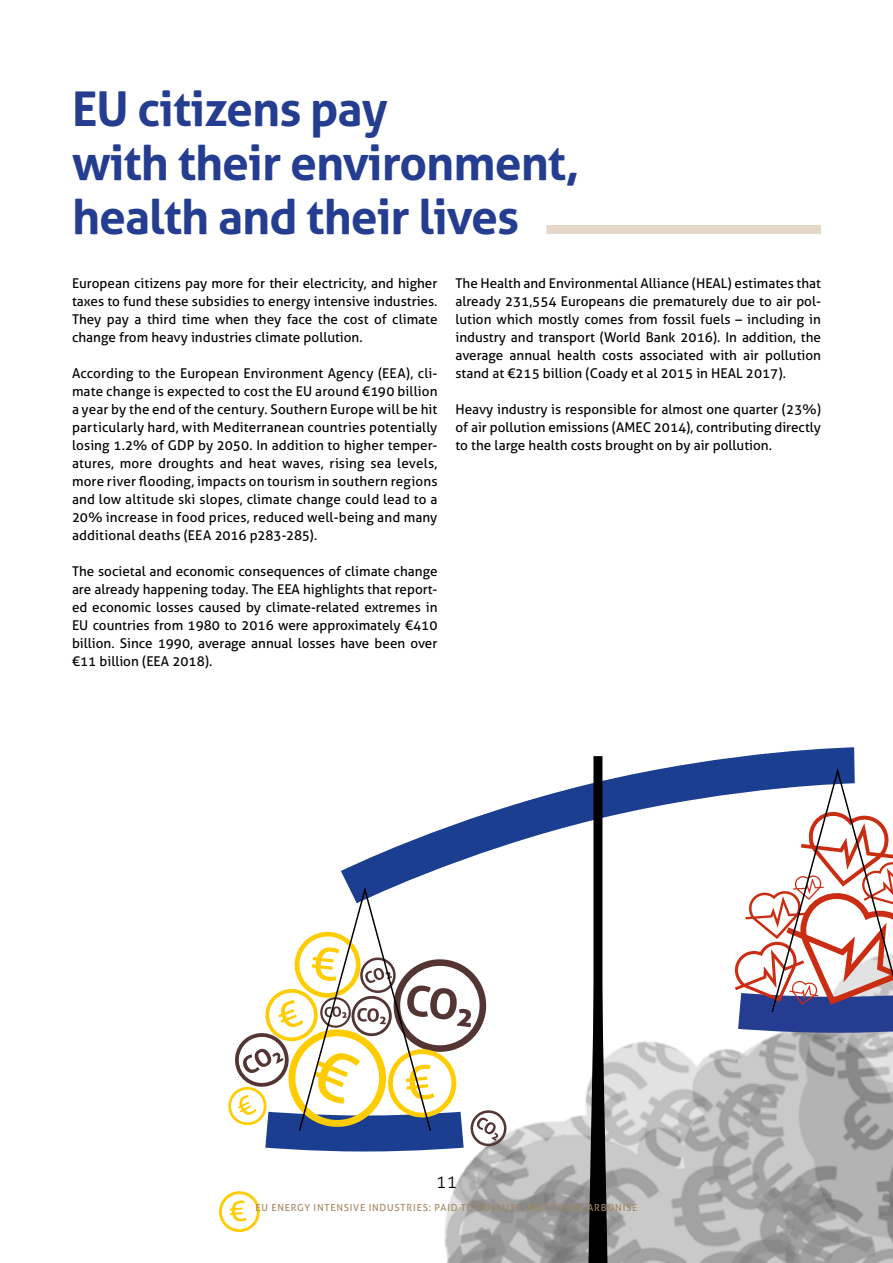
<style>
.page{position:relative;width:893px;height:1263px;background:#fff}
.page>*{position:absolute;margin:0;border:0;box-sizing:border-box;transform-origin:0 0}
.t1{font:700 48px/54px "Aller";letter-spacing:-.02em;color:#253d91}
.t2{font:300 18px "Aller";color:#000}
.t3{font:13.5px/18px "Aller";color:#000;text-align:justify}
.t4{font:9.75px "Aller";letter-spacing:.08em;color:#a78661}
</style>
<div class="page">
<img style="left:444px;top:1041px;width:449px;height:222px">
<div style="left:546px;top:225px;width:275px;height:9px;background:#e5d8ca"></div>
<svg style="left:341px;top:747px;width:514px;height:137px"></svg>
<svg style="left:588px;top:784px;width:19px;height:479px"></svg>
<div style="left:593px;top:756px;width:9px;height:507px;background:#000"></div>
<svg style="left:219px;top:1191px;width:41px;height:42px"></svg>
<svg style="left:228px;top:884px;width:281px;height:285px"></svg>
<svg style="left:704px;top:765px;width:189px;height:286px"></svg>
<h1 class="t1" style="left:72px;top:82px;width:509px">EU citizens pay<br>with their environment, health and their lives</h1>
<p class="t3" style="left:72px;top:274px;width:367px">European citizens pay more for their electricity, and higher taxes to fund these subsidies to energy intensive industries.<br>They pay a third time when they face the cost of climate change from heavy industries climate pollution.</p>
<p class="t3" style="left:72px;top:364px;width:367px">According to the European Environment Agency (EEA), cli&shy;mate change is expected to cost the EU around €190 billion a year by the end of the century. Southern Europe will be hit particularly hard, with Mediterranean countries potentially losing 1.2% of GDP by 2050. In addition to higher temper&shy;atures, more droughts and heat waves, rising sea levels, more river flooding, impacts on tourism in southern regions and low altitude ski slopes, climate change could lead to a 20% increase in food prices, reduced well-being and many additional deaths (EEA 2016 p283-285).</p>
<p class="t3" style="left:72px;top:562px;width:367px">The societal and economic consequences of climate change are already happening today. The EEA highlights that report&shy;ed economic losses caused by climate-related extremes in EU countries from 1980 to 2016 were approximately €410 billion. Since 1990, average annual losses have been over €11 billion (EEA 2018).</p>
<p class="t3" style="left:455px;top:274px;width:367px">The Health and Environmental Alliance (HEAL) estimates that already 231,554 Europeans die prematurely due to air pol&shy;lution which mostly comes from fossil fuels – including in industry and transport (World Bank 2016). In addition, the average annual health costs associated with air pollution stand at €215 billion (Coady et al 2015 in HEAL 2017).</p>
<p class="t3" style="left:455px;top:400px;width:367px">Heavy industry is responsible for almost one quarter (23%) of air pollution emissions (AMEC 2014), contributing directly to the large health costs brought on by air pollution.</p>
<h2 class="t2" style="left:436px;top:1171px;width:23px">11</h2>
<p class="t4" style="left:256px;top:1201px;width:383px">EU ENERGY INTENSIVE INDUSTRIES: PAID TO POLLUTE, NOT TO DECARBONISE</p>
</div>
